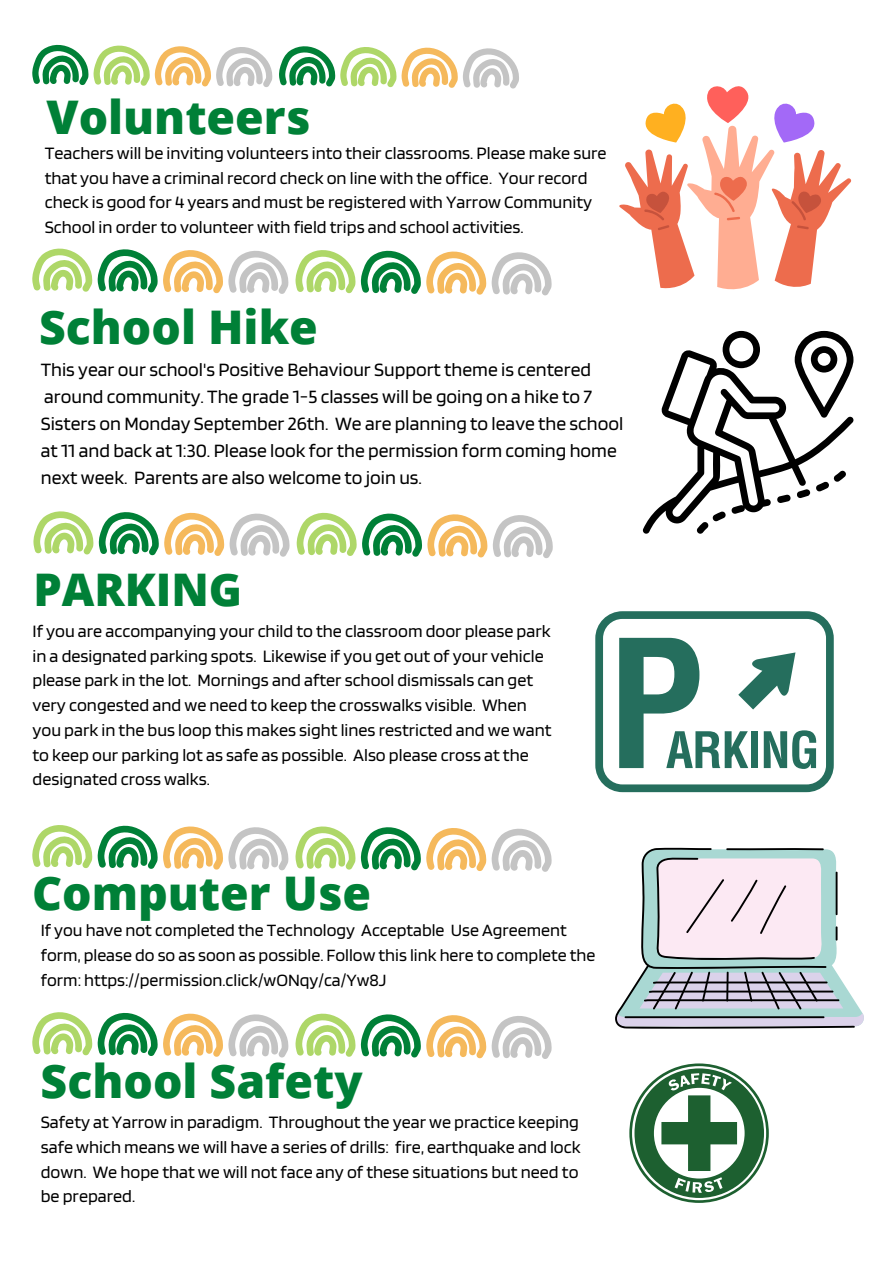
<style>
.page{position:relative;width:893px;height:1264px;background:#fff}
.page>*{position:absolute;margin:0;border:0;box-sizing:border-box;transform-origin:0 0}
.t1{font:800 46.35px "Open Sans";color:#008037}
.t2{font:800 45px "Open Sans";color:#008037}
.t3{font:19.65px/27px "Blinker";color:#000}
.t4{font:18.15px/24.8px "Blinker";color:#000}
.t5{font:18px/24.8px "Blinker";color:#000}
</style>
<div class="page">
<svg style="left:32px;top:44px;width:241px;height:43px"></svg>
<svg style="left:279px;top:46px;width:240px;height:43px"></svg>
<svg style="left:32px;top:248px;width:257px;height:46px"></svg>
<svg style="left:295px;top:250px;width:257px;height:46px"></svg>
<svg style="left:33px;top:511px;width:257px;height:46px"></svg>
<svg style="left:296px;top:512px;width:257px;height:46px"></svg>
<svg style="left:642px;top:331px;width:211px;height:203px"></svg>
<svg style="left:619px;top:86px;width:233px;height:204px"></svg>
<svg style="left:595px;top:611px;width:238px;height:181px"></svg>
<svg style="left:32px;top:825px;width:257px;height:45px"></svg>
<svg style="left:295px;top:826px;width:257px;height:46px"></svg>
<svg style="left:615px;top:847px;width:249px;height:181px"></svg>
<svg style="left:32px;top:1012px;width:257px;height:45px"></svg>
<svg style="left:295px;top:1013px;width:257px;height:46px"></svg>
<svg style="left:629px;top:1063px;width:139px;height:139px"></svg>
<h1 class="t1" style="left:47px;top:85px;width:265px">Volunteers</h1>
<p class="t4" style="left:45px;top:140px;width:563px">Teachers will be inviting volunteers into their classrooms. Please make sure that you have a criminal record check on line with the office. Your record check is good for 4 years and must be registered with Yarrow Community School in order to volunteer with field trips and school activities.</p>
<h1 class="t1" style="left:39px;top:295px;width:280px">School Hike</h1>
<p class="t3" style="left:41px;top:355px;width:584px">This year our school's Positive Behaviour Support theme is centered around community. The grade 1-5 classes will be going on a hike to 7<br>Sisters on Monday September 26th. We are planning to leave the school at 11 and back at 1:30. Please look for the permission form coming home next week. Parents are also welcome to join us.</p>
<h2 class="t2" style="left:33px;top:558px;width:210px">PARKING</h2>
<p class="t4" style="left:33px;top:618px;width:520px">If you are accompanying your child to the classroom door please park in a designated parking spots. Likewise if you get out of your vehicle please park in the lot. Mornings and after school dismissals can get very congested and we need to keep the crosswalks visible. When you park in the bus loop this makes sight lines restricted and we want to keep our parking lot as safe as possible. Also please cross at the designated cross walks.</p>
<h1 class="t1" style="left:32px;top:860px;width:340px">Computer Use</h1>
<p class="t5" style="left:41px;top:917px;width:556px">If you have not completed the Technology Acceptable Use Agreement form, please do so as soon as possible. Follow this link here to complete the form: https://permission.click/wONqy/ca/Yw8J</p>
<h1 class="t1" style="left:41px;top:1048px;width:323px">School Safety</h1>
<p class="t4" style="left:41px;top:1109px;width:541px">Safety at Yarrow in paradigm. Throughout the year we practice keeping safe which means we will have a series of drills: fire, earthquake and lock down. We hope that we will not face any of these situations but need to be prepared.</p>
</div>
